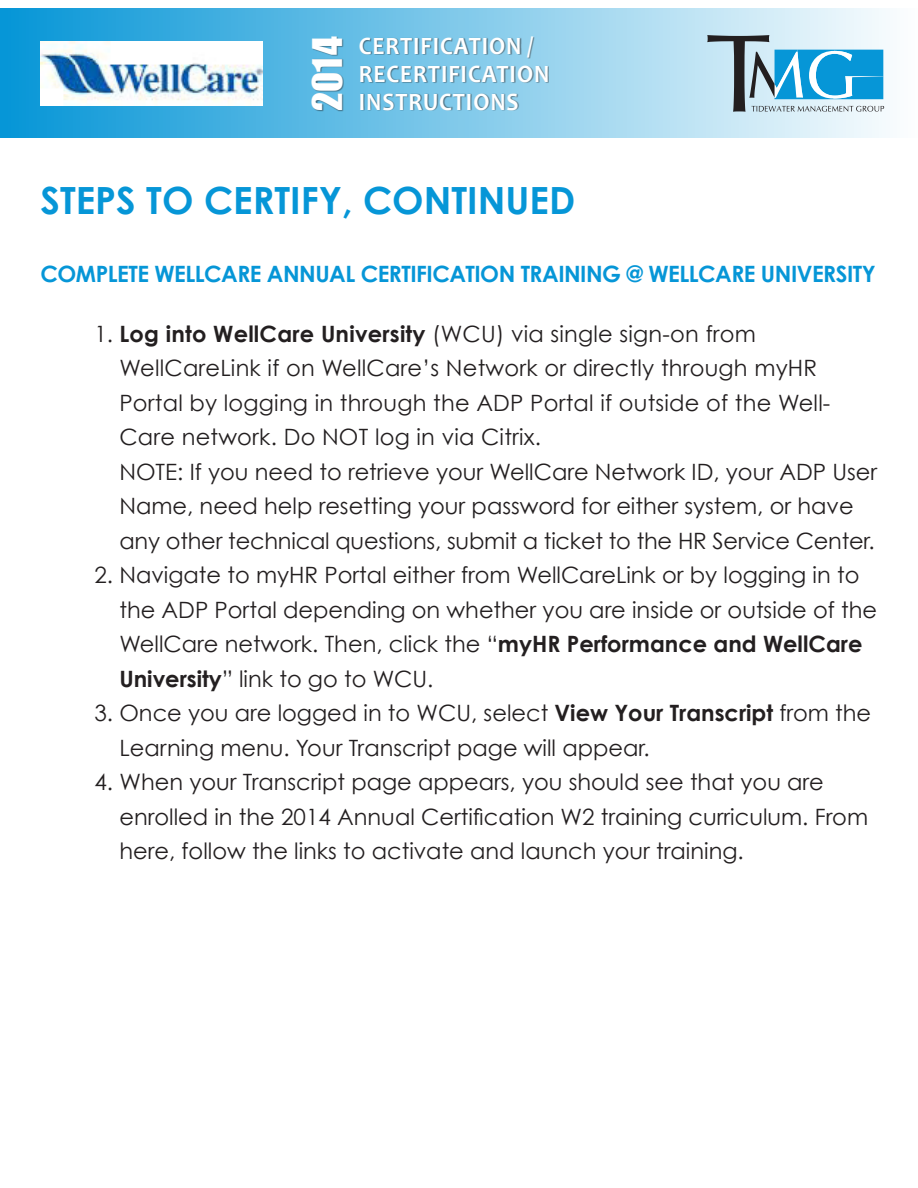
<style>
.page{position:relative;width:918px;height:1188px;background:#fff}
.page>*{position:absolute;margin:0;border:0;box-sizing:border-box;transform-origin:0 0}
.t1{font:700 37.5px "Century Gothic";color:#0696d7}
.t2{font:37.5px "Impact";color:#fff}
.t3{font:700 25.05px/27.8px "Candara";letter-spacing:.04em;color:#fff;scale:.93 1}
.t4{font:22.5px/34.5px "Century Gothic";color:#231f20}
.t5{font:700 22.5px "Century Gothic";letter-spacing:-.02em;color:#0696d7}
.s1{font-weight:700}
</style>
<div class="page">
<div style="left:0;top:9px;width:918px;height:129px;background:linear-gradient(to right,#0b98d7,#fbfdfe)"></div>
<svg style="left:707px;top:35px;width:177px;height:77px;background:#80b8d2"></svg>
<div style="left:360px;top:37px;width:189px;height:74px;background:#231f20;opacity:.5"></div>
<div style="left:312px;top:36px;width:32px;height:76px;background:#231f20;opacity:.5"></div>
<img style="left:40px;top:41px;width:222px;height:64px">
<p class="t2" style="left:298px;top:111px;width:76px;rotate:-90deg">2014</p>
<p class="t3" style="left:359px;top:32px;width:207px">CERTIFICATION /<br>RECERTIFICATION</p>
<p class="t3" style="left:359px;top:87px;width:174px">INSTRUCTIONS</p>
<p class="t1" style="left:40px;top:177px;width:536px">STEPS TO CERTIFY, CONTINUED</p>
<p class="t5" style="left:40px;top:259px;width:837px">COMPLETE WELLCARE ANNUAL CERTIFICATION TRAINING @ WELLCARE UNIVERSITY</p>
<p class="t4" style="left:119px;top:316px;width:759px;text-indent:-25px">1. <span class="s1">Log into WellCare University</span> (WCU) via single sign-on from WellCareLink if on WellCare’s Network or directly through myHR Portal by logging in through the ADP Portal if outside of the Well-Care network. Do NOT log in via Citrix.<br>NOTE: If you need to retrieve your WellCare Network ID, your ADP User Name, need help resetting your password for either system, or have any other technical questions, submit a ticket to the HR Service Center.</p>
<p class="t4" style="left:119px;top:557px;width:759px;text-indent:-25px">2. Navigate to myHR Portal either from WellCareLink or by logging in to the ADP Portal depending on whether you are inside or outside of the WellCare network. Then, click the “<span class="s1">myHR Performance and WellCare University</span>” link to go to WCU.</p>
<p class="t4" style="left:119px;top:695px;width:753px;text-indent:-25px">3. Once you are logged in to WCU, select <span class="s1">View Your Transcript</span> from the<br>Learning menu. Your Transcript page will appear.</p>
<p class="t4" style="left:119px;top:764px;width:750px;text-indent:-25px">4. When your Transcript page appears, you should see that you are enrolled in the 2014 Annual Certification W2 training curriculum. From here, follow the links to activate and launch your training.</p>
</div>
